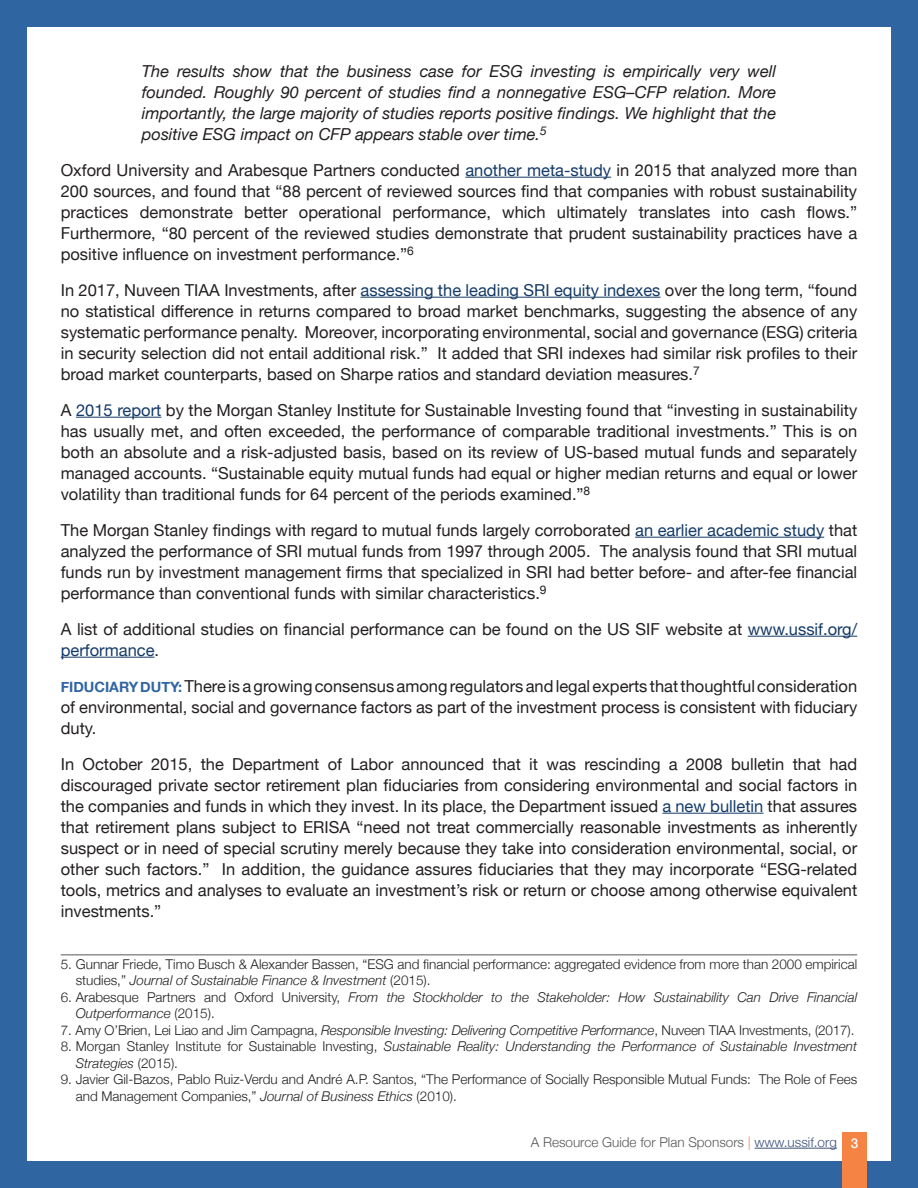
<style>
.page{position:relative;width:918px;height:1188px;background:#2f65a1}
.page>*{position:absolute;margin:0;border:0;box-sizing:border-box;transform-origin:0 0}
.t1{font:16.5px/21px "Helvetica Neue";color:#231f20;text-align:justify}
.t2{font:italic 16.5px/21px "Helvetica Neue";color:#231f20;text-align:justify}
.t3{font:300 13.5px/16.5px "Helvetica Neue";color:#231f20}
.t4{font:italic 300 13.5px/16.5px "Helvetica Neue";color:#231f20}
.t5{font:300 13.5px "Helvetica Neue";color:#57585a}
.s1{color:#143a67}
.s2{font-weight:700;font-size:14.25px;color:#2f65a1}
.s3{font-style:italic}
.s4{font-style:normal}
.s5{color:#f58344}
.s6{color:#40537b}
.s7{font-weight:500;color:#fff}
</style>
<div class="page">
<div style="left:27px;top:27px;width:864px;height:1134px;background:#fff"></div>
<hr style="left:755px;top:1148px;width:82px;height:1px;background:#40537b">
<div style="left:843px;top:1132px;width:24px;height:56px;background:#f58344"></div>
<hr style="left:465px;top:177px;width:146px;height:1px;background:#143a67">
<hr style="left:361px;top:297px;width:300px;height:1px;background:#143a67">
<hr style="left:76px;top:417px;width:85px;height:1px;background:#143a67">
<hr style="left:635px;top:537px;width:189px;height:1px;background:#143a67">
<hr style="left:748px;top:636px;width:109px;height:1px;background:#143a67">
<hr style="left:61px;top:657px;width:94px;height:1px;background:#143a67">
<hr style="left:662px;top:813px;width:102px;height:1px;background:#143a67">
<hr style="left:61px;top:954px;width:796px;height:1px;background:#57585a">
<p class="t2" style="left:142px;top:60px;width:636px">The results show that the business case for ESG investing is empirically very well founded. Roughly 90 percent of studies find a nonnegative ESG–CFP relation. More importantly, the large majority of studies reports positive findings. We highlight that the positive ESG impact on CFP appears stable over time.<sup>5</sup></p>
<p class="t1" style="left:61px;top:159px;width:798px">Oxford University and Arabesque Partners conducted <span class="s1">another meta-study</span> in 2015 that analyzed more than 200 sources, and found that “88 percent of reviewed sources find that companies with robust sustainability practices demonstrate better operational performance, which ultimately translates into cash flows.” Furthermore, “80 percent of the reviewed studies demonstrate that prudent sustainability practices have a positive influence on investment performance.”<sup>6</sup></p>
<p class="t1" style="left:61px;top:279px;width:798px">In 2017, Nuveen TIAA Investments, after <span class="s1">assessing the leading SRI equity indexes</span> over the long term, “found no statistical difference in returns compared to broad market benchmarks, suggesting the absence of any systematic performance penalty. Moreover, incorporating environmental, social and governance (ESG) criteria in security selection did not entail additional risk.” It added that SRI indexes had similar risk profiles to their broad market counterparts, based on Sharpe ratios and standard deviation measures.<sup>7</sup></p>
<p class="t1" style="left:61px;top:399px;width:798px">A <span class="s1">2015 report</span> by the Morgan Stanley Institute for Sustainable Investing found that “investing in sustainability has usually met, and often exceeded, the performance of comparable traditional investments.” This is on both an absolute and a risk-adjusted basis, based on its review of US-based mutual funds and separately managed accounts. “Sustainable equity mutual funds had equal or higher median returns and equal or lower volatility than traditional funds for 64 percent of the periods examined.”<sup>8</sup></p>
<p class="t1" style="left:61px;top:519px;width:798px">The Morgan Stanley findings with regard to mutual funds largely corroborated <span class="s1">an earlier academic study</span> that analyzed the performance of SRI mutual funds from 1997 through 2005. The analysis found that SRI mutual funds run by investment management firms that specialized in SRI had better before- and after-fee financial performance than conventional funds with similar characteristics.<sup>9</sup></p>
<p class="t1" style="left:61px;top:618px;width:798px">A list of additional studies on financial performance can be found on the US SIF website at <span class="s1">www.ussif.org/ performance</span>.</p>
<p class="t1" style="left:61px;top:675px;width:798px"><span class="s2">FIDUCIARY DUTY:</span> There is a growing consensus among regulators and legal experts that thoughtful consideration of environmental, social and governance factors as part of the investment process is consistent with fiduciary duty.</p>
<p class="t1" style="left:61px;top:753px;width:798px">In October 2015, the Department of Labor announced that it was rescinding a 2008 bulletin that had discouraged private sector retirement plan fiduciaries from considering environmental and social factors in the companies and funds in which they invest. In its place, the Department issued <span class="s1">a new bulletin</span> that assures that retirement plans subject to ERISA “need not treat commercially reasonable investments as inherently suspect or in need of special scrutiny merely because they take into consideration environmental, social, or other such factors.” In addition, the guidance assures fiduciaries that they may incorporate “ESG-related tools, metrics and analyses to evaluate an investment’s risk or return or choose among otherwise equivalent investments.”</p>
<p class="t3" style="left:76px;top:955px;width:783px;text-indent:-15px">5. Gunnar Friede, Timo Busch &amp; Alexander Bassen, “ESG and financial performance: aggregated evidence from more than 2000 empirical studies,” <span class="s3">Journal of Sustainable Finance &amp; Investment</span> (2015).</p>
<p class="t4" style="left:76px;top:988px;width:783px;text-indent:-15px"><span class="s4">6. Arabesque Partners and Oxford University,</span> From the Stockholder to the Stakeholder: How Sustainability Can Drive Financial<br>Outperformance <span class="s4">(2015).</span></p>
<p class="t3" style="left:61px;top:1021px;width:795px">7. Amy O’Brien, Lei Liao and Jim Campagna, <span class="s3">Responsible Investing: Delivering Competitive Performance</span>, Nuveen TIAA Investments, (2017).</p>
<p class="t4" style="left:76px;top:1038px;width:783px;text-indent:-15px"><span class="s4">8. Morgan Stanley Institute for Sustainable Investing,</span> Sustainable Reality: Understanding the Performance of Sustainable Investment<br>Strategies <span class="s4">(2015).</span></p>
<p class="t3" style="left:76px;top:1071px;width:783px;text-indent:-15px">9. Javier Gil-Bazos, Pablo Ruiz-Verdu and André A.P. Santos, “The Performance of Socially Responsible Mutual Funds: The Role of Fees and Management Companies,” <span class="s3">Journal of Business Ethics</span> (2010).</p>
<p class="t5" style="left:531px;top:1134px;width:329px">A Resource Guide for Plan Sponsors <span class="s5">|</span> <span class="s6">www.ussif.org</span> <span class="s7">3</span></p>
</div>
